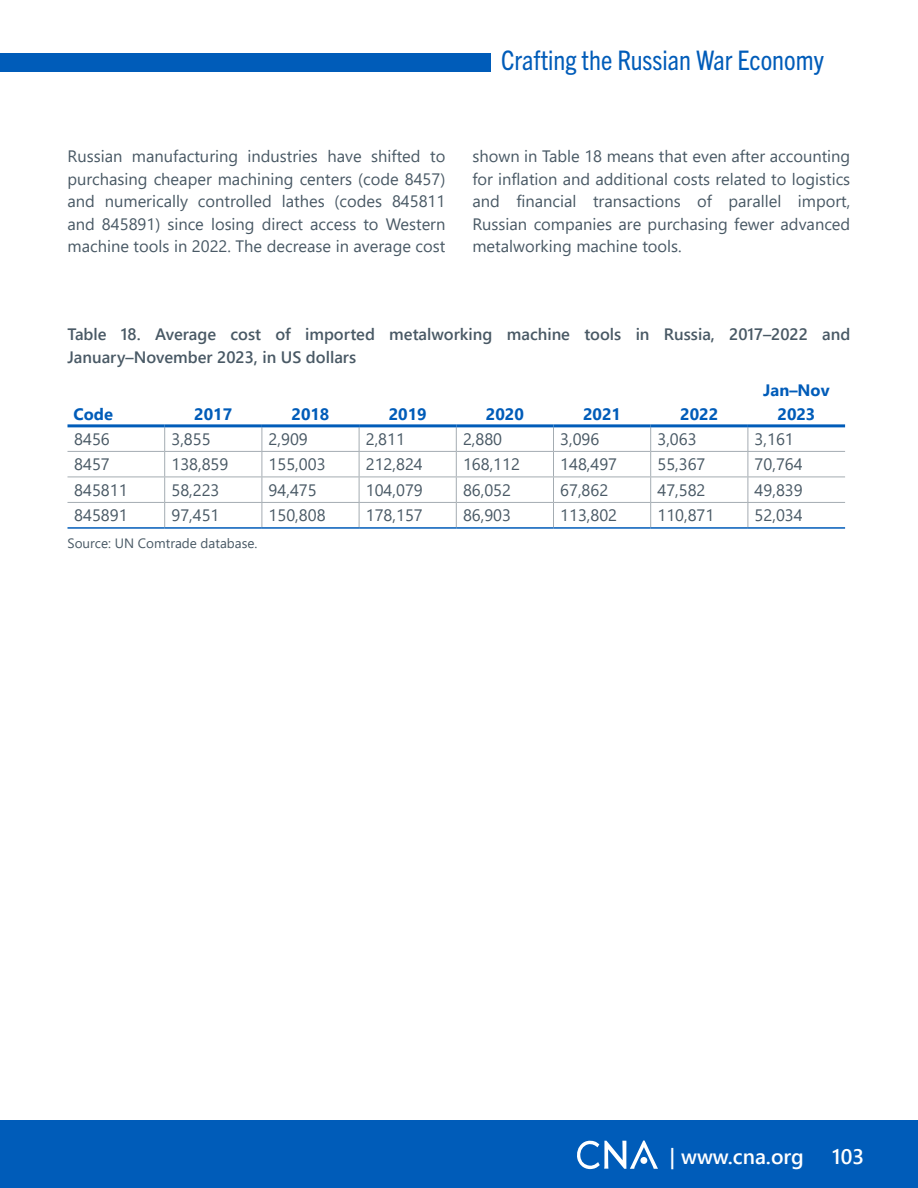
<style>
.page{position:relative;width:918px;height:1188px;background:#fff}
.page>*{position:absolute;margin:0;border:0;box-sizing:border-box;transform-origin:0 0}
.t1{font:condensed 27px "Trade Gothic Next LT Pro";color:#005cb9}
.t2{font:600 21px "Segoe UI";color:#fff}
.t3{font:16.5px/22.5px "Segoe UI";color:#495965;text-align:justify}
.t4{font:600 16.5px/22.5px "Segoe UI";color:#495965}
.t5{font:700 16.5px/24px "Segoe UI";color:#005cb9;text-align:center}
.t6{font:13.5px "Segoe UI";color:#495965}
</style>
<div class="page">
<div style="left:0;top:53px;width:490px;height:19px;background:#005cb9"></div>
<div style="left:0;top:1120px;width:918px;height:68px;background:#005cb9"></div>
<svg style="left:577px;top:1141px;width:81px;height:28px"></svg>
<div style="left:640px;top:1157px;width:7px;height:7px;background:#fff;border-radius:50%"></div>
<hr style="left:68px;top:451px;width:97px;height:1px;background:#a4acb2">
<hr style="left:165px;top:451px;width:97px;height:1px;background:#a4acb2">
<hr style="left:262px;top:451px;width:97px;height:1px;background:#a4acb2">
<hr style="left:359px;top:451px;width:97px;height:1px;background:#a4acb2">
<hr style="left:456px;top:451px;width:98px;height:1px;background:#a4acb2">
<hr style="left:554px;top:451px;width:97px;height:1px;background:#a4acb2">
<hr style="left:651px;top:451px;width:97px;height:1px;background:#a4acb2">
<hr style="left:748px;top:451px;width:97px;height:1px;background:#a4acb2">
<hr style="left:68px;top:477px;width:97px;height:1px;background:#a4acb2">
<hr style="left:165px;top:477px;width:97px;height:1px;background:#a4acb2">
<hr style="left:262px;top:477px;width:97px;height:1px;background:#a4acb2">
<hr style="left:359px;top:477px;width:97px;height:1px;background:#a4acb2">
<hr style="left:456px;top:477px;width:98px;height:1px;background:#a4acb2">
<hr style="left:554px;top:477px;width:97px;height:1px;background:#a4acb2">
<hr style="left:651px;top:477px;width:97px;height:1px;background:#a4acb2">
<hr style="left:748px;top:477px;width:97px;height:1px;background:#a4acb2">
<hr style="left:68px;top:502px;width:97px;height:1px;background:#a4acb2">
<hr style="left:165px;top:502px;width:97px;height:1px;background:#a4acb2">
<svg style="left:164px;top:427px;width:1px;height:100px"></svg>
<hr style="left:262px;top:502px;width:97px;height:1px;background:#a4acb2">
<svg style="left:262px;top:427px;width:1px;height:100px"></svg>
<hr style="left:359px;top:502px;width:97px;height:1px;background:#a4acb2">
<svg style="left:359px;top:427px;width:1px;height:100px"></svg>
<hr style="left:456px;top:502px;width:98px;height:1px;background:#a4acb2">
<svg style="left:456px;top:427px;width:1px;height:100px"></svg>
<hr style="left:554px;top:502px;width:97px;height:1px;background:#a4acb2">
<svg style="left:553px;top:427px;width:1px;height:100px"></svg>
<hr style="left:651px;top:502px;width:97px;height:1px;background:#a4acb2">
<svg style="left:650px;top:427px;width:1px;height:100px"></svg>
<hr style="left:748px;top:502px;width:97px;height:1px;background:#a4acb2">
<svg style="left:748px;top:427px;width:1px;height:100px"></svg>
<hr style="left:68px;top:527px;width:97px;height:2px;background:#005cb9">
<hr style="left:165px;top:527px;width:97px;height:2px;background:#005cb9">
<hr style="left:262px;top:527px;width:97px;height:2px;background:#005cb9">
<hr style="left:359px;top:527px;width:97px;height:2px;background:#005cb9">
<hr style="left:456px;top:527px;width:98px;height:2px;background:#005cb9">
<hr style="left:554px;top:527px;width:97px;height:2px;background:#005cb9">
<hr style="left:651px;top:527px;width:97px;height:2px;background:#005cb9">
<hr style="left:748px;top:527px;width:97px;height:2px;background:#005cb9">
<hr style="left:68px;top:424px;width:97px;height:3px;background:#005cb9">
<hr style="left:165px;top:424px;width:97px;height:3px;background:#005cb9">
<hr style="left:262px;top:424px;width:97px;height:3px;background:#005cb9">
<hr style="left:359px;top:424px;width:97px;height:3px;background:#005cb9">
<hr style="left:456px;top:424px;width:98px;height:3px;background:#005cb9">
<hr style="left:554px;top:424px;width:97px;height:3px;background:#005cb9">
<hr style="left:651px;top:424px;width:97px;height:3px;background:#005cb9">
<hr style="left:748px;top:424px;width:97px;height:3px;background:#005cb9">
<h1 class="t1" style="left:501px;top:42px;width:324px">Crafting the Russian War Economy</h1>
<p class="t3" style="left:68px;top:143px;width:379px">Russian manufacturing industries have shifted to purchasing cheaper machining centers (code 8457) and numerically controlled lathes (codes 845811 and 845891) since losing direct access to Western machine tools in 2022. The decrease in average cost</p>
<p class="t3" style="left:472px;top:143px;width:379px">shown in Table 18 means that even after accounting for inflation and additional costs related to logistics and financial transactions of parallel import, Russian companies are purchasing fewer advanced metalworking machine tools.</p>
<p class="t4" style="left:68px;top:322px;width:784px">Table 18. Average cost of imported metalworking machine tools in Russia, 2017–2022 and<br>January–November 2023, in US dollars</p>
<p class="t5" style="left:74px;top:401px;width:41px">Code</p>
<p class="t5" style="left:194px;top:401px;width:39px">2017</p>
<p class="t5" style="left:292px;top:401px;width:39px">2018</p>
<p class="t5" style="left:389px;top:401px;width:39px">2019</p>
<p class="t5" style="left:486px;top:401px;width:39px">2020</p>
<p class="t5" style="left:583px;top:401px;width:39px">2021</p>
<p class="t5" style="left:680px;top:401px;width:39px">2022</p>
<p class="t5" style="left:763px;top:377px;width:68px">Jan–Nov<br>2023</p>
<p class="t3" style="left:74px;top:426px;width:37px">8456</p>
<p class="t3" style="left:171px;top:426px;width:41px">3,855</p>
<p class="t3" style="left:269px;top:426px;width:41px">2,909</p>
<p class="t3" style="left:366px;top:426px;width:41px">2,811</p>
<p class="t3" style="left:463px;top:426px;width:41px">2,880</p>
<p class="t3" style="left:560px;top:426px;width:41px">3,096</p>
<p class="t3" style="left:657px;top:426px;width:41px">3,063</p>
<p class="t3" style="left:755px;top:426px;width:41px">3,161</p>
<p class="t3" style="left:74px;top:452px;width:37px">8457</p>
<p class="t3" style="left:171px;top:452px;width:58px">138,859</p>
<p class="t3" style="left:269px;top:452px;width:58px">155,003</p>
<p class="t3" style="left:366px;top:452px;width:58px">212,824</p>
<p class="t3" style="left:463px;top:452px;width:58px">168,112</p>
<p class="t3" style="left:560px;top:452px;width:58px">148,497</p>
<p class="t3" style="left:657px;top:452px;width:50px">55,367</p>
<p class="t3" style="left:755px;top:452px;width:50px">70,764</p>
<p class="t3" style="left:74px;top:477px;width:55px">845811</p>
<p class="t3" style="left:171px;top:477px;width:50px">58,223</p>
<p class="t3" style="left:269px;top:477px;width:50px">94,475</p>
<p class="t3" style="left:366px;top:477px;width:58px">104,079</p>
<p class="t3" style="left:463px;top:477px;width:50px">86,052</p>
<p class="t3" style="left:560px;top:477px;width:50px">67,862</p>
<p class="t3" style="left:657px;top:477px;width:50px">47,582</p>
<p class="t3" style="left:755px;top:477px;width:50px">49,839</p>
<p class="t3" style="left:74px;top:503px;width:55px">845891</p>
<p class="t3" style="left:171px;top:503px;width:50px">97,451</p>
<p class="t3" style="left:269px;top:503px;width:58px">150,808</p>
<p class="t3" style="left:366px;top:503px;width:58px">178,157</p>
<p class="t3" style="left:463px;top:503px;width:50px">86,903</p>
<p class="t3" style="left:560px;top:503px;width:58px">113,802</p>
<p class="t3" style="left:657px;top:503px;width:58px">110,871</p>
<p class="t3" style="left:755px;top:503px;width:50px">52,034</p>
<p class="t6" style="left:68px;top:531px;width:191px">Source: UN Comtrade database.</p>
<p class="t2" style="left:670px;top:1137px;width:136px">| www.cna.org</p>
<p class="t2" style="left:832px;top:1137px;width:33px">103</p>
</div>
